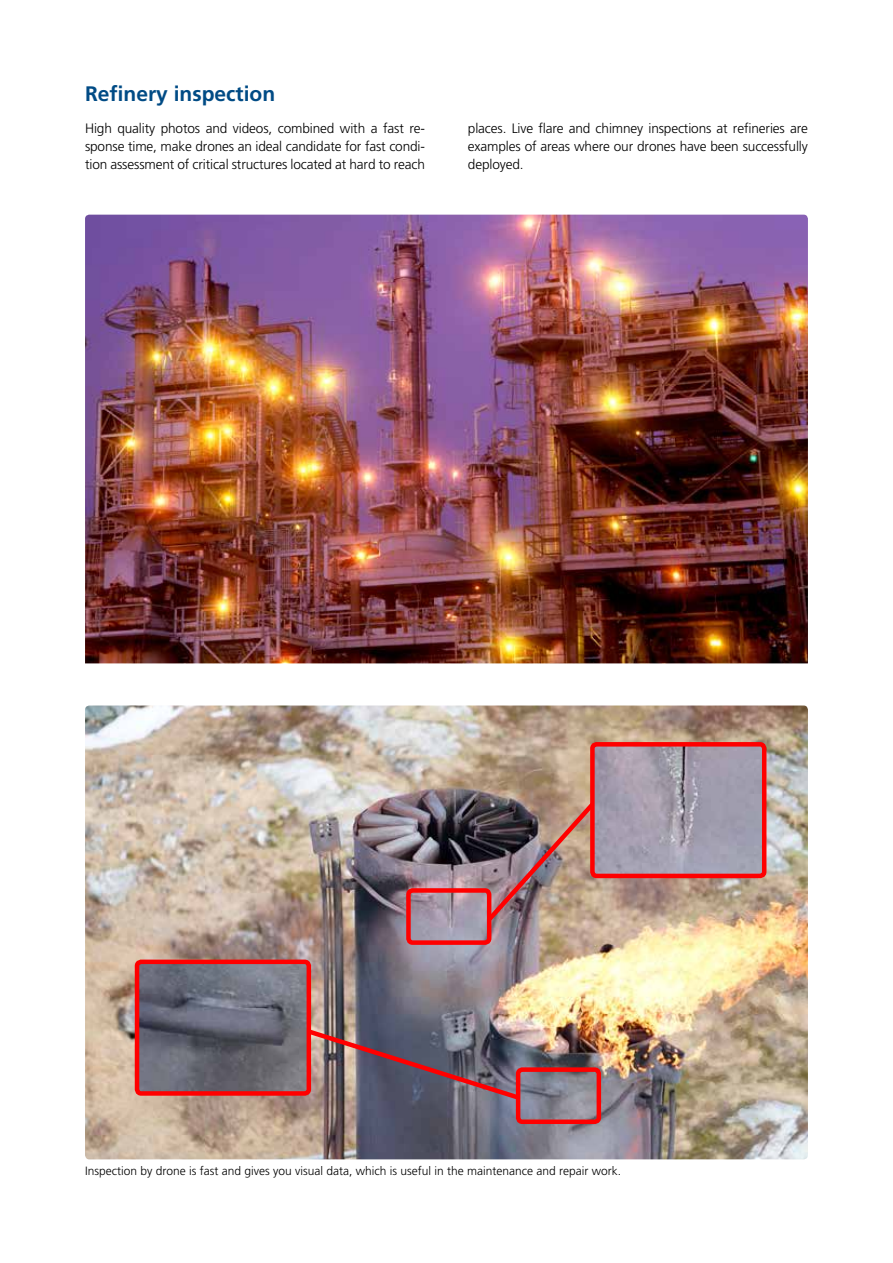
<style>
.page{position:relative;width:893px;height:1263px;background:#fff}
.page>*{position:absolute;margin:0;border:0;box-sizing:border-box;transform-origin:0 0}
.t1{font:700 21px "Frutiger LT Std";color:#004b85}
.t2{font:300 13.65px/18.1px "Frutiger LT Std";letter-spacing:-.01em;color:#000;text-align:justify}
.t3{font:300 12px "Frutiger LT Std";color:#000}
</style>
<div class="page">
<img style="left:85px;top:705px;width:723px;height:454px">
<img style="left:85px;top:215px;width:723px;height:448px">
<img style="left:595px;top:747px;width:166px;height:126px">
<div style="left:590px;top:742px;width:176px;height:136px;border:4px solid #f00;border-radius:4px"></div>
<div style="left:406px;top:888px;width:85px;height:57px;border:4px solid #f00;border-radius:4px"></div>
<img style="left:483px;top:798px;width:116px;height:127px">
<img style="left:140px;top:964px;width:166px;height:127px">
<div style="left:135px;top:959px;width:176px;height:137px;border:4px solid #f00;border-radius:4px"></div>
<div style="left:516px;top:1067px;width:85px;height:57px;border:4px solid #f00;border-radius:4px"></div>
<img style="left:303px;top:1026px;width:221px;height:77px">
<h1 class="t1" style="left:85px;top:81px;width:192px">Refinery inspection</h1>
<p class="t2" style="left:85px;top:120px;width:341px">High quality photos and videos, combined with a fast re&shy;sponse time, make drones an ideal candidate for fast condi&shy;tion assessment of critical structures located at hard to reach</p>
<p class="t2" style="left:468px;top:120px;width:341px">places. Live flare and chimney inspections at refineries are examples of areas where our drones have been successfully deployed.</p>
<p class="t3" style="left:85px;top:1164px;width:538px">Inspection by drone is fast and gives you visual data, which is useful in the maintenance and repair work.</p>
</div>
